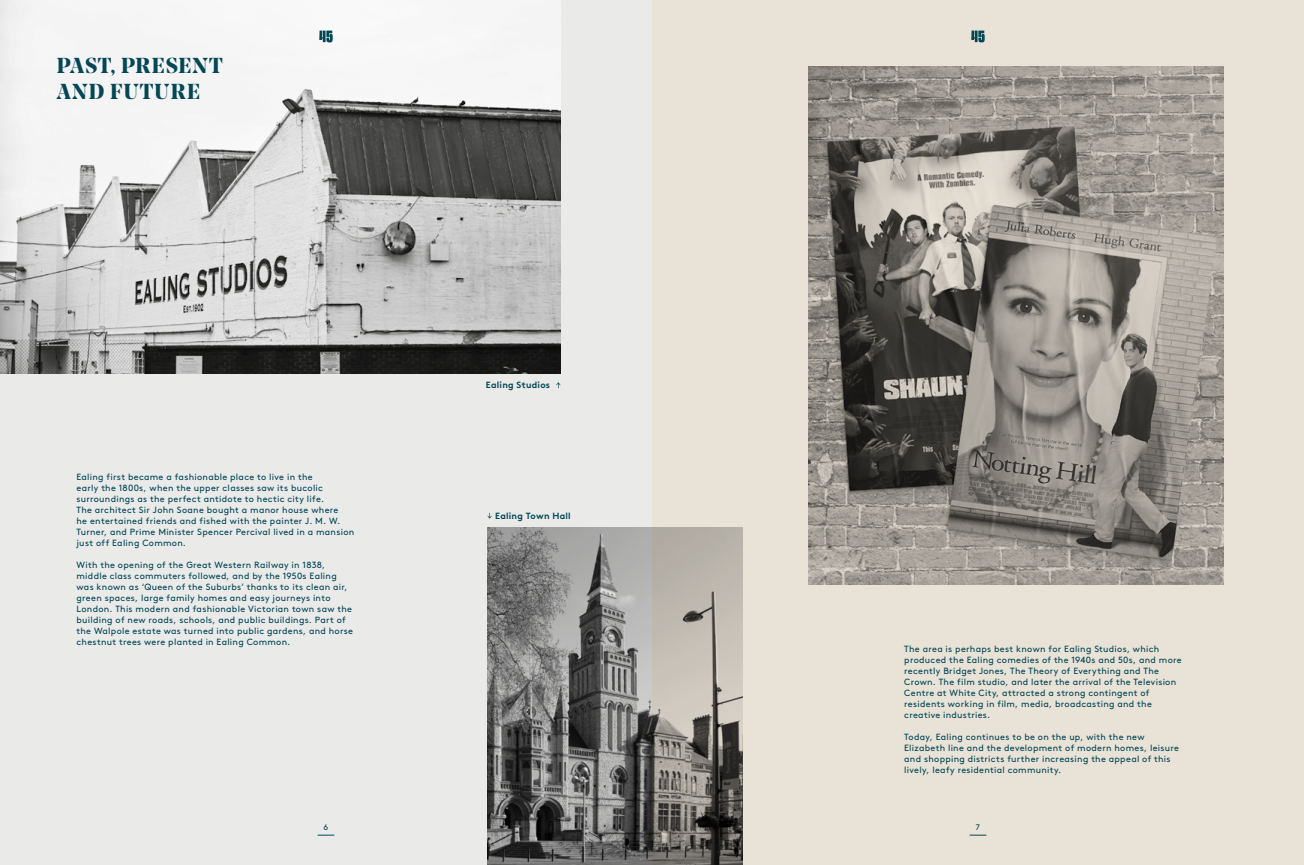
<style>
.page{position:relative;width:1304px;height:865px;background:#fff}
.page>*{position:absolute;margin:0;border:0;box-sizing:border-box;transform-origin:0 0}
.t1{font:700 21.5px/25.8px "Noe Display";letter-spacing:.055em;color:#034756}
.t2{font:9px/11px "Brown";letter-spacing:.03em;color:#034756}
.t3{font:700 9px "Brown";letter-spacing:.025em;color:#034756}
.t4{font:8px "Brown";color:#034756}
</style>
<div class="page">
<div style="left:652px;top:0;width:652px;height:865px;background:#e9e2d7"></div>
<div style="left:0;top:0;width:652px;height:865px;background:#eaeae9"></div>
<img style="left:0;top:0;width:560px;height:374px">
<img style="left:488px;top:527px;width:254px;height:338px">
<img style="left:809px;top:67px;width:414px;height:517px">
<svg style="left:556px;top:382px;width:4px;height:6px"></svg>
<svg style="left:319px;top:31px;width:14px;height:11px"></svg>
<svg style="left:971px;top:31px;width:14px;height:11px"></svg>
<svg style="left:318px;top:834px;width:16px;height:1px"></svg>
<svg style="left:970px;top:834px;width:16px;height:1px"></svg>
<h1 class="t1" style="left:57px;top:52px;width:168px">PAST, PRESENT<br>AND FUTURE</h1>
<p class="t2" style="left:77px;top:471px;width:279px">Ealing first became a fashionable place to live in the<br>early the 1800s, when the upper classes saw its bucolic surroundings as the perfect antidote to hectic city life.<br>The architect Sir John Soane bought a manor house where<br>he entertained friends and fished with the painter J. M. W.<br>Turner, and Prime Minister Spencer Percival lived in a mansion just off Ealing Common.</p>
<p class="t2" style="left:77px;top:559px;width:278px">With the opening of the Great Western Railway in 1838, middle class commuters followed, and by the 1950s Ealing was known as ‘Queen of the Suburbs’ thanks to its clean air, green spaces, large family homes and easy journeys into London. This modern and fashionable Victorian town saw the building of new roads, schools, and public buildings. Part of the Walpole estate was turned into public gardens, and horse chestnut trees were planted in Ealing Common.</p>
<p class="t3" style="left:486px;top:377px;width:66px">Ealing Studios</p>
<p class="t3" style="left:495px;top:508px;width:77px">Ealing Town Hall</p>
<p class="t2" style="left:904px;top:643px;width:279px">The area is perhaps best known for Ealing Studios, which produced the Ealing comedies of the 1940s and 50s, and more recently Bridget Jones, The Theory of Everything and The Crown. The film studio, and later the arrival of the Television Centre at White City, attracted a strong contingent of residents working in film, media, broadcasting and the creative industries.</p>
<p class="t2" style="left:904px;top:731px;width:276px">Today, Ealing continues to be on the up, with the new Elizabeth line and the development of modern homes, leisure and shopping districts further increasing the appeal of this lively, leafy residential community.</p>
<p class="t4" style="left:324px;top:821px;width:6px">6</p>
<p class="t4" style="left:976px;top:821px;width:6px">7</p>
</div>
